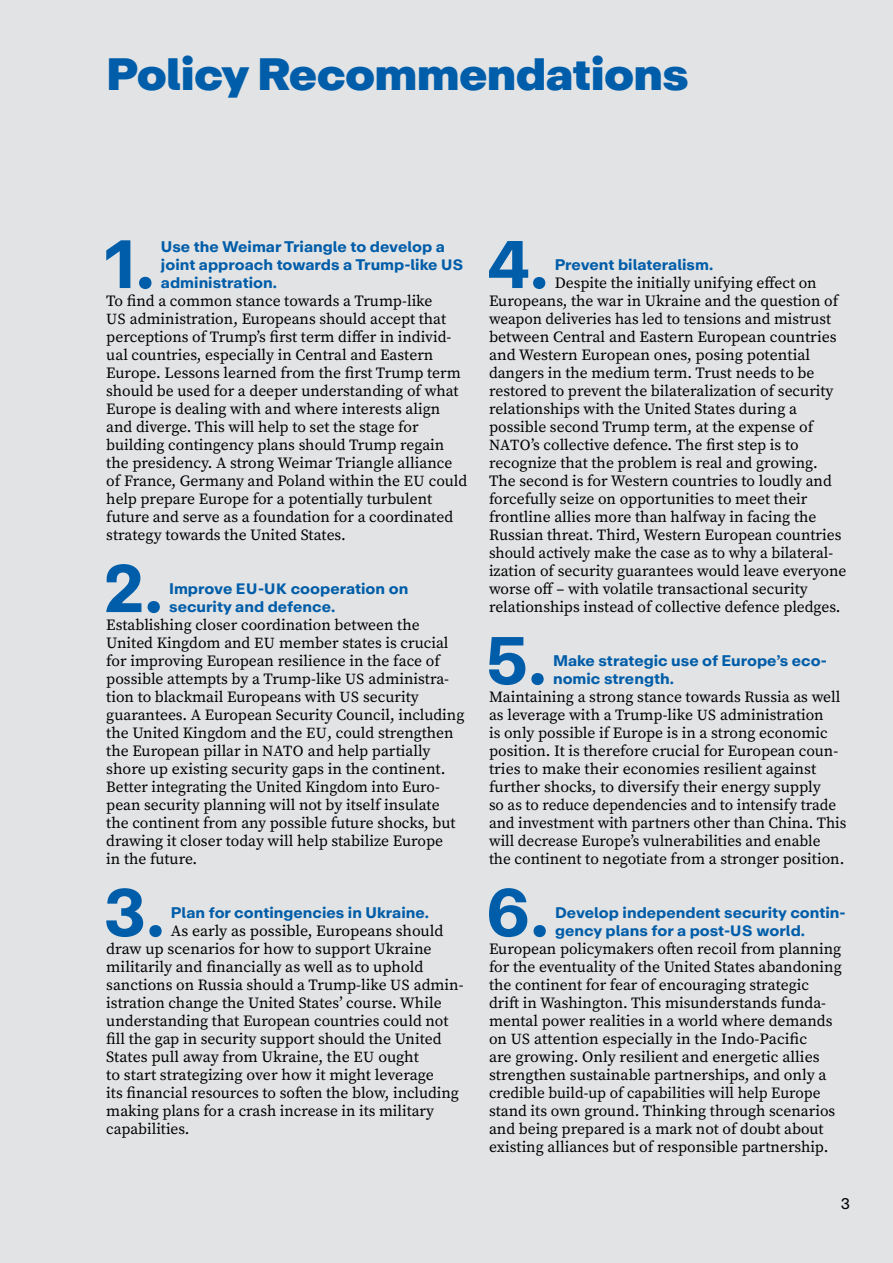
<style>
.page{position:relative;width:893px;height:1263px;background:#e2e3e4}
.page>*{position:absolute;margin:0;border:0;box-sizing:border-box;transform-origin:0 0}
.t1{font:700 67.65px "Koerber Repro";color:#005da9}
.t2{font:700 66.6px "Koerber Repro";color:#005da9}
.t3{font:900 45px "Koerber Repro";letter-spacing:-.015em;color:#005da9}
.t4{font:15.6px/18px "Source Serif Pro";color:#000}
.t5{font:700 15.3px/18px "Koerber Repro";color:#005da9}
.t6{font:15.3px "Koerber Repro";color:#000}
.s1{font-size:15px}
.s2{font-size:15.3px}
</style>
<div class="page">
<h3 class="t3" style="left:106px;top:43px;width:584px">Policy Recommendations</h3>
<h1 class="t1" style="left:105px;top:219px;width:51px">1.</h1>
<p class="t5" style="left:161px;top:238px;width:304px">Use the Weimar Triangle to develop a joint approach towards a Trump-like <span class="s1">US </span>administration.</p>
<p class="t4" style="left:106px;top:292px;width:363px">To find a common stance towards a Trump-like<br><span class="s2">US</span> administration, Europeans should accept that perceptions of Trump’s first term differ in individ&shy;ual countries, especially in Central and Eastern Europe. Lessons learned from the first Trump term should be used for a deeper understanding of what Europe is dealing with and where interests align and diverge. This will help to set the stage for building contingency plans should Trump regain the presidency. A strong Weimar Triangle alliance of France, Germany and Poland within the <span class="s2">EU</span> could help prepare Europe for a potentially turbulent future and serve as a foundation for a coordinated strategy towards the United States.</p>
<h2 class="t2" style="left:103px;top:544px;width:60px">2.</h2>
<p class="t5" style="left:169px;top:580px;width:241px">Improve <span class="s1">EU</span>-<span class="s1">UK</span> cooperation on security and defence.</p>
<p class="t4" style="left:106px;top:616px;width:360px">Establishing closer coordination between the United Kingdom and <span class="s2">EU</span> member states is crucial for improving European resilience in the face of possible attempts by a Trump-like <span class="s2">US</span> administra&shy;tion to blackmail Europeans with <span class="s2">US</span> security guarantees. A European Security Council, including the United Kingdom and the <span class="s2">EU</span>, could strengthen the European pillar in <span class="s2">NATO</span> and help partially shore up existing security gaps in the continent.<br>Better integrating the United Kingdom into Euro&shy;pean security planning will not by itself insulate the continent from any possible future shocks, but drawing it closer today will help stabilize Europe<br>in the future.</p>
<h2 class="t2" style="left:104px;top:868px;width:62px">3.</h2>
<p class="t5" style="left:171px;top:904px;width:259px">Plan for contingencies in Ukraine.</p>
<p class="t4" style="left:106px;top:922px;width:359px;text-indent:65px">As early as possible, Europeans should draw up scenarios for how to support Ukraine militarily and financially as well as to uphold sanctions on Russia should a Trump-like <span class="s2">US</span> admin&shy;istration change the United States’ course. While understanding that European countries could not fill the gap in security support should the United States pull away from Ukraine, the <span class="s2">EU</span> ought<br>to start strategizing over how it might leverage<br>its financial resources to soften the blow, including making plans for a crash increase in its military capabilities.</p>
<h2 class="t2" style="left:487px;top:220px;width:63px">4.</h2>
<p class="t5" style="left:555px;top:256px;width:160px">Prevent bilateralism.</p>
<p class="t4" style="left:489px;top:274px;width:359px;text-indent:66px">Despite the initially unifying effect on Europeans, the war in Ukraine and the question of weapon deliveries has led to tensions and mistrust between Central and Eastern European countries and Western European ones, posing potential dangers in the medium term. Trust needs to be restored to prevent the bilateralization of security relationships with the United States during a possible second Trump term, at the expense of <span class="s2">NATO</span>’s collective defence. The first step is to recognize that the problem is real and growing.<br>The second is for Western countries to loudly and forcefully seize on opportunities to meet their frontline allies more than halfway in facing the Russian threat. Third, Western European countries should actively make the case as to why a bilateral&shy;ization of security guarantees would leave everyone worse off – with volatile transactional security relationships instead of collective defence pledges.</p>
<h2 class="t2" style="left:486px;top:616px;width:62px">5.</h2>
<p class="t5" style="left:553px;top:652px;width:275px">Make strategic use of Europe’s eco&shy;nomic strength.</p>
<p class="t4" style="left:489px;top:688px;width:359px">Maintaining a strong stance towards Russia as well as leverage with a Trump-like <span class="s2">US</span> administration<br>is only possible if Europe is in a strong economic position. It is therefore crucial for European coun&shy;tries to make their economies resilient against further shocks, to diversify their energy supply<br>so as to reduce dependencies and to intensify trade and investment with partners other than China. This will decrease Europe’s vulnerabilities and enable<br>the continent to negotiate from a stronger position.</p>
<h2 class="t2" style="left:486px;top:868px;width:64px">6.</h2>
<p class="t5" style="left:555px;top:904px;width:292px">Develop independent security contin&shy;gency plans for a post-<span class="s1">US</span> world.</p>
<p class="t4" style="left:489px;top:940px;width:354px">European policymakers often recoil from planning for the eventuality of the United States abandoning the continent for fear of encouraging strategic drift in Washington. This misunderstands funda&shy;mental power realities in a world where demands on <span class="s2">US</span> attention especially in the Indo-Pacific<br>are growing. Only resilient and energetic allies strengthen sustainable partnerships, and only a credible build-up of capabilities will help Europe stand its own ground. Thinking through scenarios and being prepared is a mark not of doubt about existing alliances but of responsible partnership.</p>
<p class="t6" style="left:841px;top:1194px;width:11px">3</p>
</div>
